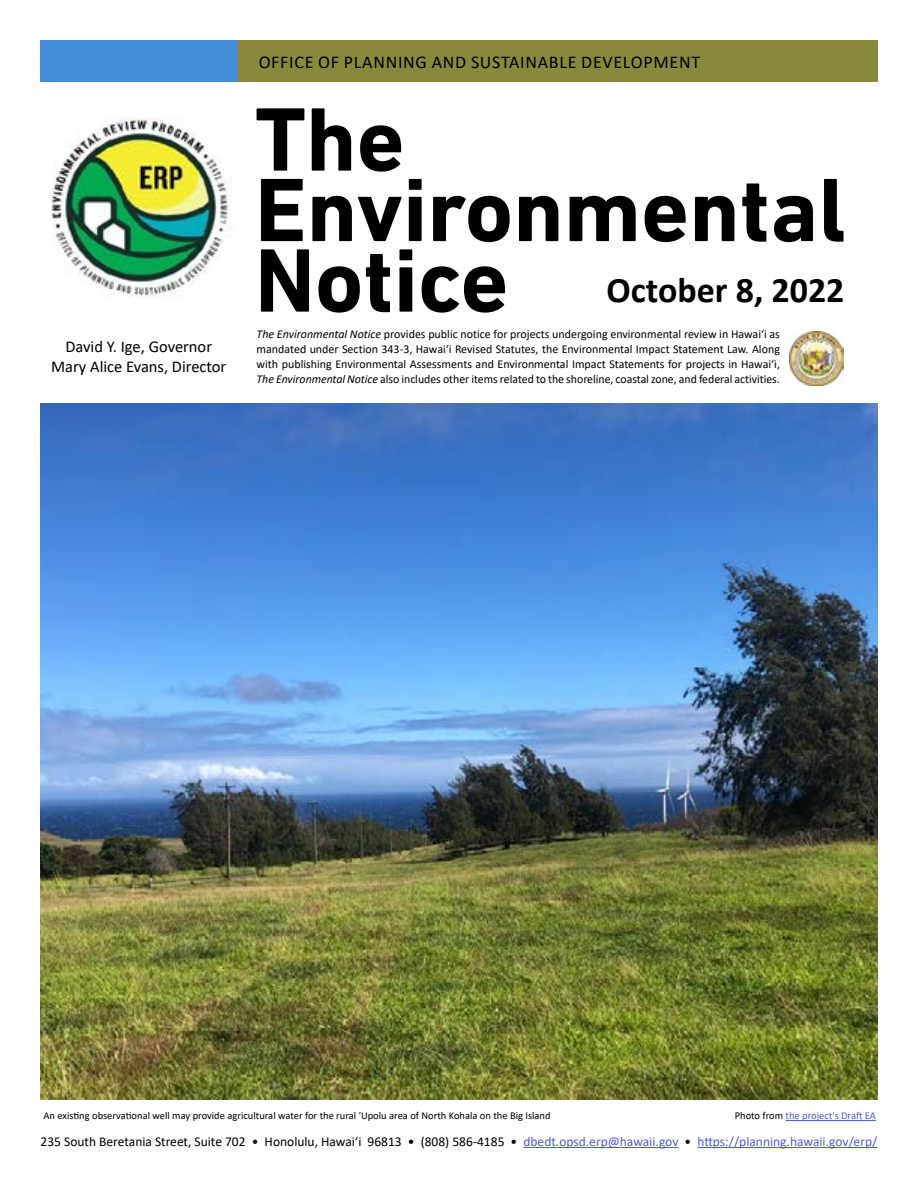
<style>
.page{position:relative;width:918px;height:1188px;background:#fff}
.page>*{position:absolute;margin:0;border:0;box-sizing:border-box;transform-origin:0 0}
.t1{font:700 36px "Calibri";color:#000}
.t2{font:18px "Calibri";letter-spacing:.04em;color:#000}
.t3{font:16.5px/19.8px "Calibri";color:#000;text-align:center}
.t4{font:13.5px "Calibri";color:#000}
.t5{font:12px/15px "Calibri";color:#000;text-align:justify}
.t6{font:10.5px "Calibri";color:#000}
.t7{font:10.5px "Calibri";color:#4f5cd6}
.s1{font-style:italic}
.s2{color:#000}
.s3{color:#4f5cd6}
</style>
<div class="page">
<svg style="left:261px;top:249px;width:244px;height:64px"></svg>
<svg style="left:261px;top:179px;width:583px;height:63px"></svg>
<svg style="left:257px;top:108px;width:144px;height:64px"></svg>
<img style="left:789px;top:332px;width:55px;height:54px">
<div style="left:221px;top:40px;width:657px;height:42px;background:#88893b"></div>
<div style="left:40px;top:40px;width:197px;height:42px;background:#468eda"></div>
<hr style="left:786px;top:1120px;width:90px;height:1px;background:#4f5cd6">
<hr style="left:523px;top:1147px;width:155px;height:1px;background:#4f5cd6">
<hr style="left:697px;top:1147px;width:180px;height:1px;background:#4f5cd6">
<img style="left:51px;top:118px;width:181px;height:180px">
<img style="left:40px;top:404px;width:838px;height:695px">
<h2 class="t2" style="left:259px;top:49px;width:443px">OFFICE OF PLANNING AND SUSTAINABLE DEVELOPMENT</h2>
<h3 class="t3" style="left:51px;top:336px;width:177px">David Y. Ige, Governor<br>Mary Alice Evans, Director</h3>
<h1 class="t1" style="left:607px;top:264px;width:239px">October 8, 2022</h1>
<p class="t5" style="left:257px;top:326px;width:525px"><span class="s1">The Environmental Notice</span> provides public notice for projects undergoing environmental review in Hawaiʻi as mandated under Section 343-3, Hawaiʻi Revised Statutes, the Environmental Impact Statement Law. Along with publishing Environmental Assessments and Environmental Impact Statements for projects in Hawaiʻi, <span class="s1">The Environmental Notice</span> also includes other items related to the shoreline, coastal zone, and federal activities.</p>
<p class="t6" style="left:44px;top:1109px;width:509px">An existing observational well may provide agricultural water for the rural ʹUpolu area of North Kohala on the Big Island</p>
<p class="t7" style="left:735px;top:1109px;width:143px"><span class="s2">Photo from</span> the project's Draft EA</p>
<p class="t4" style="left:41px;top:1132px;width:838px">235 South Beretania Street, Suite 702 • Honolulu, Hawaiʻi 96813 • (808) 586-4185 • <span class="s3">dbedt.opsd.erp@hawaii.gov</span> • <span class="s3">https://planning.hawaii.gov/erp/</span></p>
</div>
